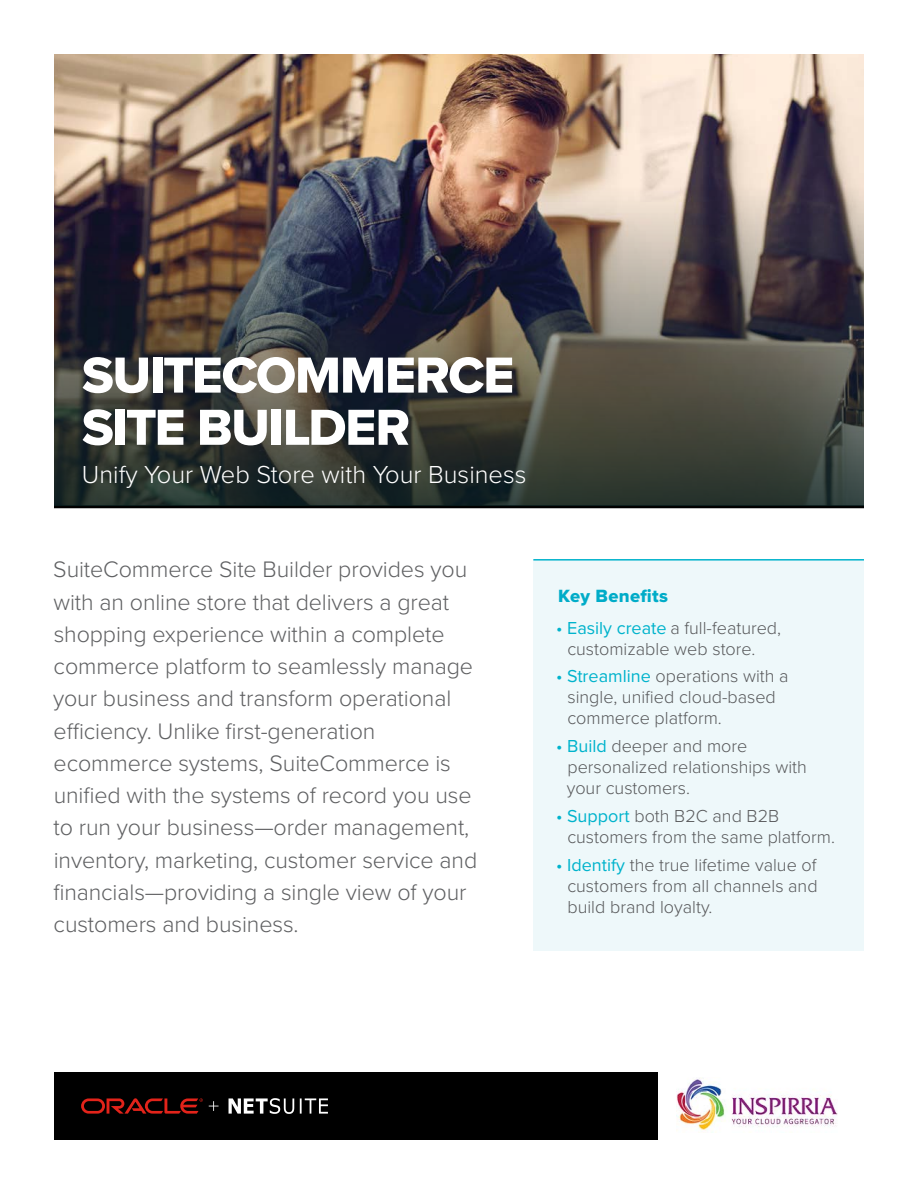
<style>
.page{position:relative;width:918px;height:1188px;background:#fff}
.page>*{position:absolute;margin:0;border:0;box-sizing:border-box;transform-origin:0 0}
.H1-sub_2016{font:52.5px "Proxima Nova Extrabld";letter-spacing:-.025em;color:#fff}
.t1{font:300 25.5px "Proxima Nova";color:#fff}
.t2{font:300 23.25px/32.2px "Proxima Nova";letter-spacing:-.005em;color:#5f6062}
.t3{font:18.3px "Proxima Nova Extrabld";letter-spacing:.02em;color:#00acc8}
.Body{font:300 18px/21px "Proxima Nova";color:#58595b}
.s1{font-weight:400;color:#00b3cc}
</style>
<div class="page">
<div style="left:54px;top:1072px;width:604px;height:68px;background:#000"></div>
<svg style="left:209px;top:1098px;width:119px;height:16px"></svg>
<svg style="left:81px;top:1098px;width:122px;height:16px"></svg>
<div style="left:533px;top:560px;width:331px;height:390px;background:#eef8fa"></div>
<hr style="left:533px;top:559px;width:331px;height:2px;background:#00b3cc">
<img style="left:54px;top:54px;width:810px;height:127px">
<hr style="left:54px;top:505px;width:810px;height:3px;background:#000">
<img style="left:54px;top:181px;width:810px;height:325px">
<img style="left:677px;top:1078px;width:160px;height:55px">
<p class="H1-sub_2016" style="left:82px;top:336px;width:434px">SUITECOMMERCE</p>
<p class="H1-sub_2016" style="left:82px;top:388px;width:330px">SITE BUILDER</p>
<p class="t1" style="left:82px;top:456px;width:446px">Unify Your Web Store with Your Business</p>
<p class="t2" style="left:53px;top:552px;width:426px">SuiteCommerce Site Builder provides you with an online store that delivers a great shopping experience within a complete commerce platform to seamlessly manage your business and transform operational efficiency. Unlike first-generation ecommerce systems, SuiteCommerce is unified with the systems of record you use to run your business—order management, inventory, marketing, customer service and financials—providing a single view of your customers and business.</p>
<p class="t3" style="left:558px;top:582px;width:111px">Key Benefits</p>
<p class="Body" style="left:567px;top:616px;width:215px;text-indent:-11px"><span class="s1">• Easily create</span> a full-featured, customizable web store.</p>
<p class="Body" style="left:567px;top:665px;width:223px;text-indent:-11px"><span class="s1">• Streamline</span> operations with a single, unified cloud-based commerce platform.</p>
<p class="Body" style="left:567px;top:735px;width:242px;text-indent:-11px"><span class="s1">• Build</span> deeper and more personalized relationships with your customers.</p>
<p class="Body" style="left:567px;top:804px;width:269px;text-indent:-11px"><span class="s1">• Support</span> both B2C and B2B customers from the same platform.</p>
<p class="Body" style="left:567px;top:853px;width:252px;text-align:justify;text-indent:-11px"><span class="s1">• Identify</span> the true lifetime value of customers from all channels and build brand loyalty.</p>
</div>
